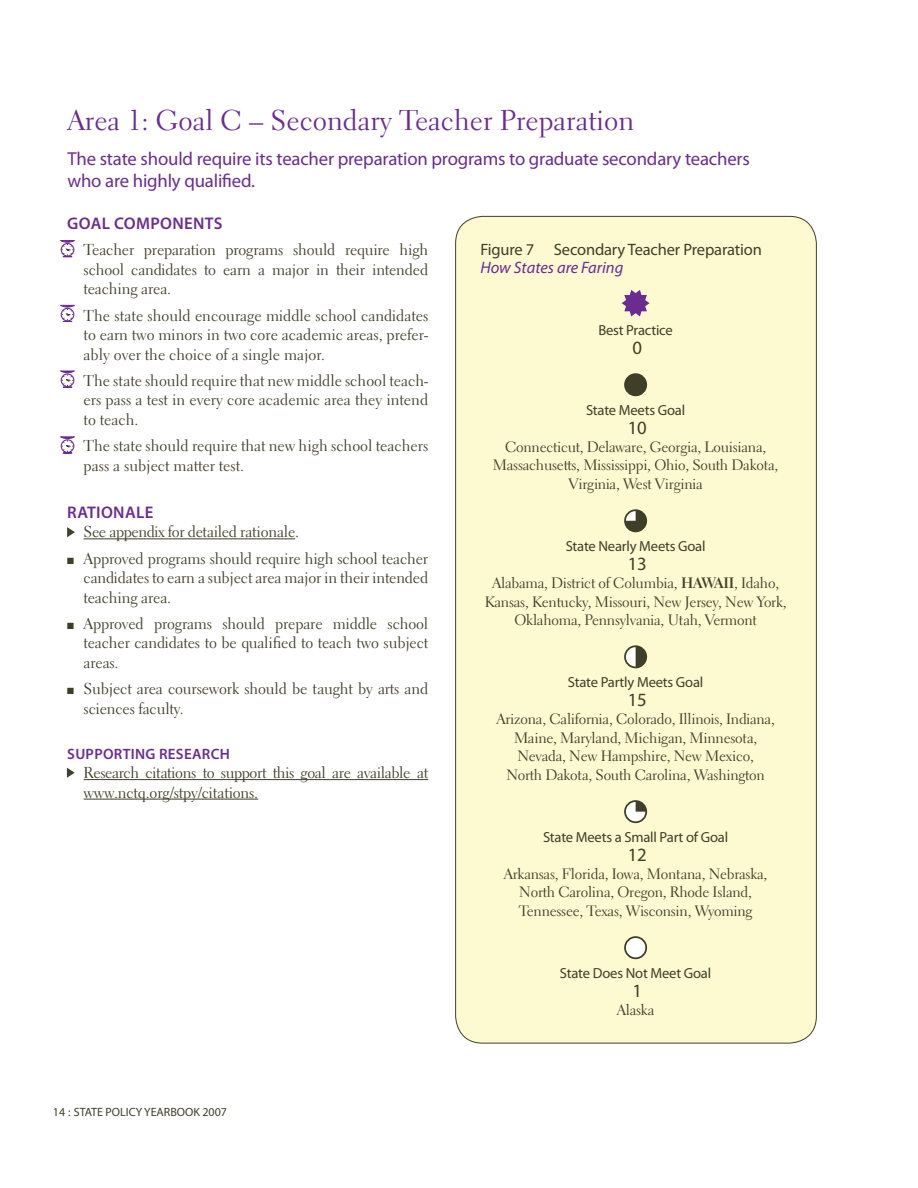
<style>
.page{position:relative;width:918px;height:1188px;background:#fff}
.page>*{position:absolute;margin:0;border:0;box-sizing:border-box;transform-origin:0 0}
.t1{font:28.5px "Electra LH";color:#6a2c91}
.t2{font:18.75px/21.8px "Myriad Pro";letter-spacing:-.01em;color:#6a2c91}
.t3{font:18.75px "Myriad Pro";letter-spacing:-.015em;color:#3f3e29}
.t4{font:600 16.8px "Myriad Pro";letter-spacing:.02em;color:#6a2c91}
.t5{font:16.5px "Myriad Pro";letter-spacing:-.01em;color:#3f3e29}
.t6{font:italic 16.5px "Myriad Pro";color:#6a2c91}
.t7{font:15.75px/19.5px "Electra LH";letter-spacing:-.01em;color:#3f3e29;text-align:justify}
.t8{font:15px/18.8px "Electra LH";letter-spacing:-.015em;color:#3f3e29;text-align:center}
.t9{font:600 15px "Myriad Pro";letter-spacing:.02em;color:#6a2c91}
.t10{font:14.7px "Myriad Pro";letter-spacing:-.015em;color:#3f3e29}
.t11{font:12px "Myriad";color:#3f3e29}
.s1{font-weight:700}
</style>
<div class="page">
<div style="left:456px;top:216px;width:360px;height:827px;background:#fdf9d1;border-radius:27px"></div>
<hr style="left:84px;top:538px;width:211px;height:1px;background:#3f3e29">
<hr style="left:84px;top:779px;width:344px;height:1px;background:#3f3e29">
<hr style="left:84px;top:799px;width:174px;height:1px;background:#3f3e29">
<svg style="left:67px;top:527px;width:8px;height:10px"></svg>
<svg style="left:67px;top:768px;width:8px;height:10px"></svg>
<svg style="left:622px;top:290px;width:28px;height:26px"></svg>
<div style="left:626px;top:375px;width:20px;height:20px;background:#3f3e29;border-radius:50%"></div>
<div style="left:624px;top:373px;width:23px;height:23px;border:3px solid #3f3e29;border-radius:50%"></div>
<div style="left:626px;top:511px;width:20px;height:20px;background:#3f3e29;border-radius:50%"></div>
<div style="left:624px;top:509px;width:23px;height:23px;border:3px solid #3f3e29;border-radius:50%"></div>
<svg style="left:626px;top:511px;width:10px;height:10px"></svg>
<div style="left:626px;top:647px;width:20px;height:20px;background:#3f3e29;border-radius:50%"></div>
<div style="left:624px;top:645px;width:23px;height:23px;border:3px solid #3f3e29;border-radius:50%"></div>
<svg style="left:626px;top:647px;width:10px;height:20px"></svg>
<div style="left:624px;top:800px;width:23px;height:23px;border:3px solid #3f3e29;border-radius:50%"></div>
<svg style="left:626px;top:802px;width:19px;height:19px"></svg>
<div style="left:624px;top:936px;width:23px;height:23px;border:3px solid #3f3e29;border-radius:50%"></div>
<div style="left:626px;top:938px;width:19px;height:19px;background:#fff;border-radius:50%"></div>
<svg style="left:60px;top:240px;width:15px;height:17px"></svg>
<svg style="left:60px;top:305px;width:15px;height:17px"></svg>
<svg style="left:60px;top:370px;width:15px;height:18px"></svg>
<svg style="left:60px;top:436px;width:15px;height:18px"></svg>
<h1 class="t1" style="left:68px;top:103px;width:568px">Area 1: Goal C – Secondary Teacher Preparation</h1>
<p class="t2" style="left:68px;top:148px;width:684px">The state should require its teacher preparation programs to graduate secondary teachers who are highly qualified.</p>
<p class="t4" style="left:67px;top:213px;width:137px">GOAL COMPONENTS</p>
<p class="t7" style="left:84px;top:240px;width:346px">Teacher preparation programs should require high school candidates to earn a major in their intended teaching area.</p>
<p class="t7" style="left:84px;top:305px;width:346px">The state should encourage middle school candidates to earn two minors in two core academic areas, prefer&shy;ably over the choice of a single major.</p>
<p class="t7" style="left:84px;top:371px;width:346px">The state should require that new middle school teach&shy;ers pass a test in every core academic area they intend to teach.</p>
<p class="t7" style="left:84px;top:436px;width:346px">The state should require that new high school teachers pass a subject matter test.</p>
<p class="t4" style="left:67px;top:501px;width:57px">RATIONAL</p>
<p class="t4" style="left:145px;top:501px;width:10px">E</p>
<p class="t7" style="left:84px;top:522px;width:217px">See appendix for detailed rationale.</p>
<p class="t7" style="left:84px;top:548px;width:346px;text-indent:-16px">■ Approved programs should require high school teacher candidates to earn a subject area major in their intended teaching area.</p>
<p class="t7" style="left:84px;top:614px;width:346px;text-indent:-16px">■ Approved programs should prepare middle school teacher candidates to be qualified to teach two subject areas.</p>
<p class="t7" style="left:84px;top:679px;width:346px;text-indent:-16px">■ Subject area coursework should be taught by arts and sciences faculty.</p>
<p class="t9" style="left:67px;top:744px;width:164px">SUPPORTING RESEARCH</p>
<p class="t7" style="left:84px;top:763px;width:346px">Research citations to support this goal are available at www.nctq.org/stpy/citations.</p>
<p class="t5" style="left:480px;top:240px;width:283px">Figure 7 Secondary Teacher Preparation</p>
<p class="t6" style="left:480px;top:258px;width:145px">How States are Faring</p>
<p class="t10" style="left:598px;top:321px;width:76px">Best Practice</p>
<p class="t3" style="left:633px;top:336px;width:11px">0</p>
<p class="t10" style="left:586px;top:401px;width:101px">State Meets Goal</p>
<p class="t3" style="left:628px;top:416px;width:20px">10</p>
<p class="t8" style="left:493px;top:437px;width:287px">Connecticut, Delaware, Georgia, Louisiana,<br>Massachusetts, Mississippi, Ohio, South Dakota,<br>Virginia, West Virginia</p>
<p class="t10" style="left:566px;top:537px;width:141px">State Nearly Meets Goal</p>
<p class="t3" style="left:628px;top:552px;width:20px">13</p>
<p class="t8" style="left:485px;top:573px;width:303px">Alabama, District of Columbia, <span class="s1">HAWAII</span>, Idaho,<br>Kansas, Kentucky, Missouri, New Jersey, New York,<br>Oklahoma, Pennsylvania, Utah, Vermont</p>
<p class="t10" style="left:568px;top:673px;width:137px">State Partly Meets Goal</p>
<p class="t3" style="left:628px;top:688px;width:20px">15</p>
<p class="t8" style="left:496px;top:709px;width:280px">Arizona, California, Colorado, Illinois, Indiana, Maine, Maryland, Michigan, Minnesota, Nevada, New Hampshire, New Mexico,<br>North Dakota, South Carolina, Washington</p>
<p class="t10" style="left:543px;top:828px;width:187px">State Meets a Small Part of Goal</p>
<p class="t3" style="left:628px;top:843px;width:20px">12</p>
<p class="t8" style="left:504px;top:864px;width:265px">Arkansas, Florida, Iowa, Montana, Nebraska,<br>North Carolina, Oregon, Rhode Island,<br>Tennessee, Texas, Wisconsin, Wyoming</p>
<p class="t11" style="left:53px;top:1106px;width:176px">1 4 : STATE POLICY YEARBOOK 2007</p>
<p class="t10" style="left:560px;top:964px;width:153px">State Does Not Meet Goal</p>
<p class="t3" style="left:633px;top:979px;width:11px">1</p>
<p class="t8" style="left:617px;top:1000px;width:39px">Alaska</p>
</div>
